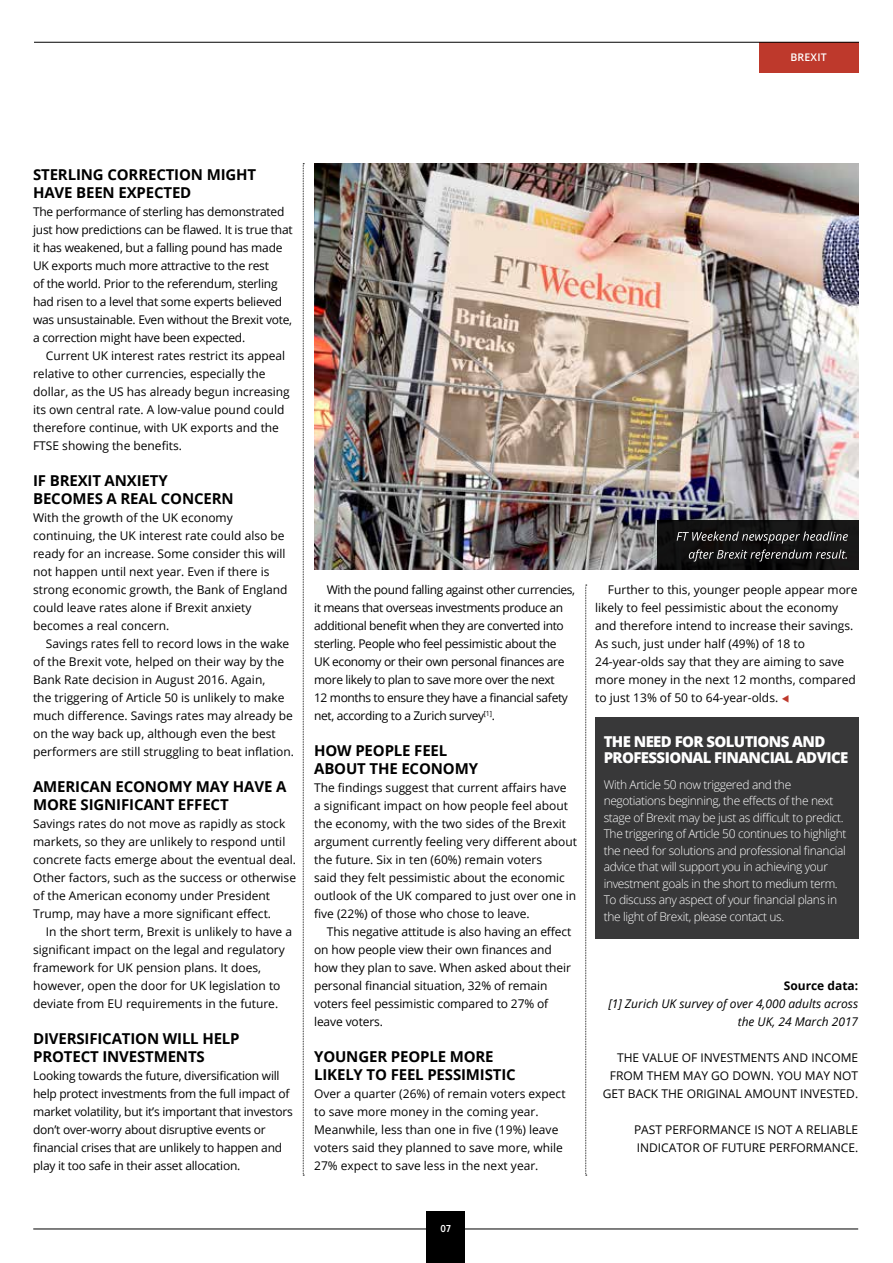
<style>
.page{position:relative;width:893px;height:1263px;background:#fff}
.page>*{position:absolute;margin:0;border:0;box-sizing:border-box;transform-origin:0 0}
.t1{font:700 15px/18px "Open Sans";letter-spacing:-.01em;color:#000}
.t2{font:800 15px/16.5px "Open Sans";letter-spacing:-.04em;color:#fff}
.t3{font:12px/18px "Open Sans";color:#000}
.t4{font:12px/18px "Open Sans";letter-spacing:-.02em;color:#000}
.t5{font:300 12px/16.5px "Open Sans";letter-spacing:-.03em;color:#fff}
.t6{font:12px/18px "Open Sans";letter-spacing:-.03em;color:#000}
.t7{font:italic 12px/18px "Open Sans";color:#000;text-align:right}
.t8{font:700 12px "Open Sans";color:#000}
.t9{font:600 10.5px "Open Sans";letter-spacing:.02em;color:#fff}
.t10{font:600 10.5px "Proxima Nova Cond";color:#fff}
.s1{color:#be392c}
</style>
<div class="page">
<div style="left:426px;top:1212px;width:39px;height:51px;background:#000"></div>
<hr style="left:33px;top:1228px;width:825px;height:1px;background:#000">
<div style="left:759px;top:42px;width:99px;height:30px;background:#be392c"></div>
<hr style="left:34px;top:42px;width:825px;height:1px;background:#000">
<div style="left:595px;top:718px;width:263px;height:221px;background:#383839"></div>
<svg style="left:303px;top:163px;width:1px;height:1013px"></svg>
<svg style="left:585px;top:585px;width:2px;height:591px"></svg>
<img style="left:315px;top:163px;width:543px;height:407px">
<div style="left:657px;top:520px;width:202px;height:50px;background:#111"></div>
<svg style="left:689px;top:549px;width:158px;height:12px"></svg>
<svg style="left:677px;top:531px;width:171px;height:12px"></svg>
<p class="t9" style="left:790px;top:50px;width:38px">BREXIT</p>
<p class="t1" style="left:33px;top:165px;width:225px">STERLING CORRECTION MIGHT<br>HAVE BEEN EXPECTED</p>
<p class="t4" style="left:33px;top:202px;width:261px">The performance of sterling has demonstrated just how predictions can be flawed. It is true that it has weakened, but a falling pound has made UK exports much more attractive to the rest<br>of the world. Prior to the referendum, sterling had risen to a level that some experts believed was unsustainable. Even without the Brexit vote, a correction might have been expected.</p>
<p class="t3" style="left:33px;top:346px;width:258px;text-indent:13px">Current UK interest rates restrict its appeal relative to other currencies, especially the dollar, as the US has already begun increasing its own central rate. A low-value pound could therefore continue, with UK exports and the FTSE showing the benefits.</p>
<p class="t1" style="left:33px;top:471px;width:202px">IF BREXIT ANXIETY<br>BECOMES A REAL CONCERN</p>
<p class="t3" style="left:33px;top:508px;width:256px">With the growth of the UK economy continuing, the UK interest rate could also be ready for an increase. Some consider this will not happen until next year. Even if there is strong economic growth, the Bank of England could leave rates alone if Brexit anxiety becomes a real concern.</p>
<p class="t3" style="left:33px;top:634px;width:262px;text-indent:13px">Savings rates fell to record lows in the wake of the Brexit vote, helped on their way by the Bank Rate decision in August 2016. Again,<br>the triggering of Article 50 is unlikely to make much difference. Savings rates may already be on the way back up, although even the best performers are still struggling to beat inflation.</p>
<p class="t1" style="left:33px;top:777px;width:255px">AMERICAN ECONOMY MAY HAVE A<br>MORE SIGNIFICANT EFFECT</p>
<p class="t3" style="left:33px;top:814px;width:264px">Savings rates do not move as rapidly as stock markets, so they are unlikely to respond until concrete facts emerge about the eventual deal.<br>Other factors, such as the success or otherwise of the American economy under President Trump, may have a more significant effect.</p>
<p class="t3" style="left:33px;top:922px;width:260px;text-indent:13px">In the short term, Brexit is unlikely to have a significant impact on the legal and regulatory framework for UK pension plans. It does, however, open the door for UK legislation to deviate from EU requirements in the future.</p>
<p class="t1" style="left:33px;top:1029px;width:208px">DIVERSIFICATION WILL HELP<br>PROTECT INVESTMENTS</p>
<p class="t4" style="left:33px;top:1066px;width:261px">Looking towards the future, diversification will help protect investments from the full impact of market volatility, but it’s important that investors don’t over-worry about disruptive events or financial crises that are unlikely to happen and play it too safe in their asset allocation.</p>
<p class="t6" style="left:314px;top:580px;width:263px;text-indent:13px">With the pound falling against other currencies, it means that overseas investments produce an additional benefit when they are converted into sterling. People who feel pessimistic about the UK economy or their own personal finances are more likely to plan to save more over the next<br>12 months to ensure they have a financial safety net, according to a Zurich survey<sup>[1]</sup>.</p>
<p class="t1" style="left:314px;top:741px;width:165px">HOW PEOPLE FEEL<br>ABOUT THE ECONOMY</p>
<p class="t3" style="left:314px;top:778px;width:265px">The findings suggest that current affairs have<br>a significant impact on how people feel about the economy, with the two sides of the Brexit argument currently feeling very different about the future. Six in ten (60%) remain voters<br>said they felt pessimistic about the economic outlook of the UK compared to just over one in five (22%) of those who chose to leave.</p>
<p class="t3" style="left:314px;top:922px;width:259px;text-indent:13px">This negative attitude is also having an effect on how people view their own finances and how they plan to save. When asked about their personal financial situation, 32% of remain voters feel pessimistic compared to 27% of leave voters.</p>
<p class="t1" style="left:314px;top:1047px;width:203px">YOUNGER PEOPLE MORE<br>LIKELY TO FEEL PESSIMISTIC</p>
<p class="t3" style="left:314px;top:1084px;width:253px">Over a quarter (26%) of remain voters expect to save more money in the coming year.<br>Meanwhile, less than one in five (19%) leave voters said they planned to save more, while 27% expect to save less in the next year.</p>
<p class="t3" style="left:595px;top:580px;width:264px;text-indent:13px">Further to this, younger people appear more likely to feel pessimistic about the economy and therefore intend to increase their savings.<br>As such, just under half (49%) of 18 to 24-year-olds say that they are aiming to save more money in the next 12 months, compared to just 13% of 50 to 64-year-olds. <span class="s1">▼</span></p>
<p class="t2" style="left:604px;top:733px;width:246px">THE NEED FOR SOLUTIONS AND<br>PROFESSIONAL FINANCIAL ADVICE</p>
<p class="t5" style="left:604px;top:776px;width:244px">With Article 50 now triggered and the negotiations beginning, the effects of the next stage of Brexit may be just as difficult to predict.<br>The triggering of Article 50 continues to highlight the need for solutions and professional financial advice that will support you in achieving your investment goals in the short to medium term.<br>To discuss any aspect of your financial plans in the light of Brexit, please contact us.</p>
<p class="t8" style="left:784px;top:977px;width:76px">Source data:</p>
<p class="t7" style="left:608px;top:994px;width:251px">[1] Zurich UK survey of over 4,000 adults across the UK, 24 March 2017</p>
<p class="t3" style="left:603px;top:1048px;width:257px;text-align:right">THE VALUE OF INVESTMENTS AND INCOME<br>FROM THEM MAY GO DOWN. YOU MAY NOT<br>GET BACK THE ORIGINAL AMOUNT INVESTED.</p>
<p class="t3" style="left:634px;top:1120px;width:226px">PAST PERFORMANCE IS NOT A RELIABLE<br>INDICATOR OF FUTURE PERFORMANCE.</p>
<p class="t10" style="left:441px;top:1223px;width:12px">07</p>
</div>
